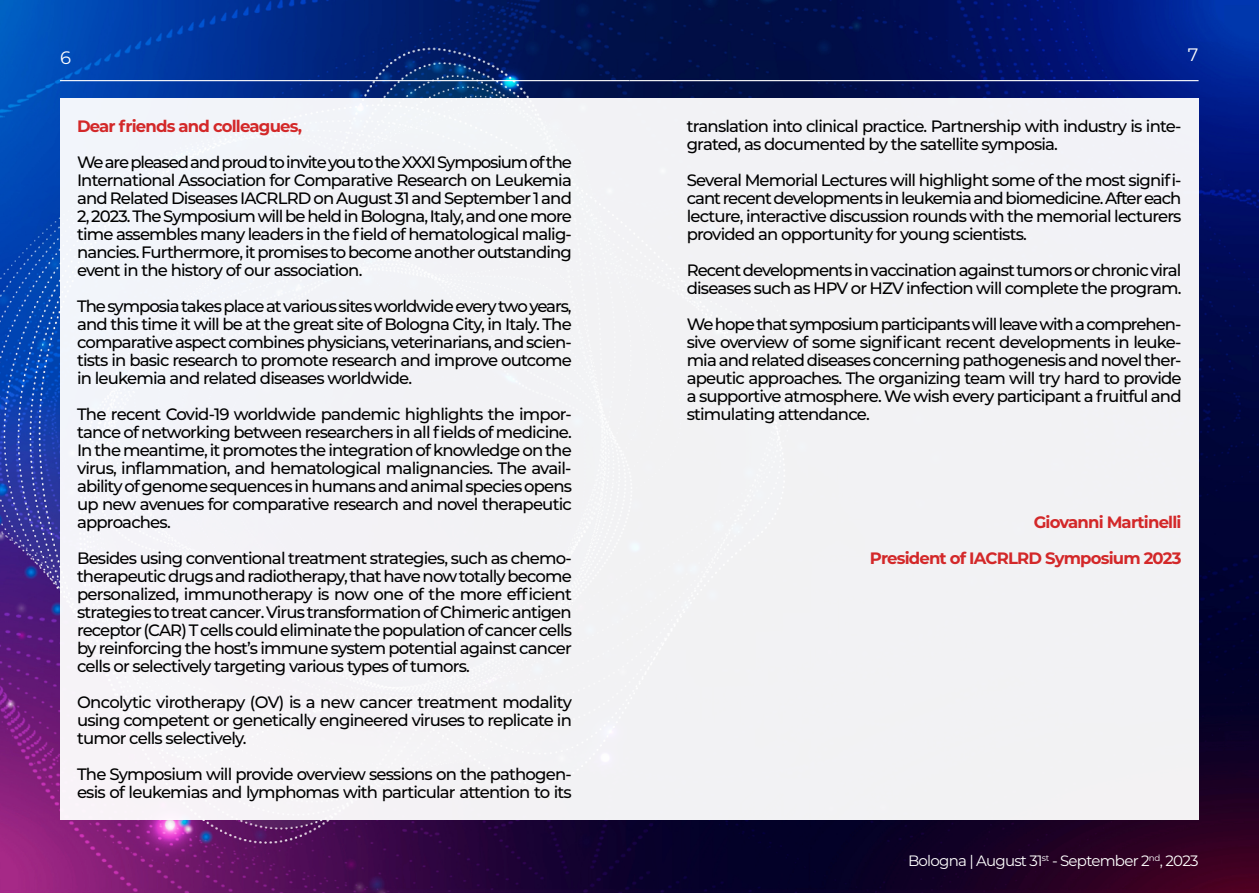
<style>
.page{position:relative;width:1259px;height:893px;background:#fff}
.page>*{position:absolute;margin:0;border:0;box-sizing:border-box;transform-origin:0 0}
.t1{font:18px "Montserrat";color:#fff}
.t2{font:500 16.5px/18px "Montserrat";letter-spacing:-.05em;color:#000;text-align:justify}
.t3{font:700 16.5px/36px "Montserrat";letter-spacing:-.05em;color:#d32829;text-align:right}
.t4{font:15px "Montserrat";letter-spacing:-.05em;color:#fff}
</style>
<div class="page">
<img style="left:0;top:0;width:1258px;height:893px">
<hr style="left:629px;top:80px;width:569px;height:1px;background:#fff">
<hr style="left:60px;top:80px;width:569px;height:1px;background:#fff">
<div style="left:60px;top:98px;width:1139px;height:721px;background:#f2f2f5"></div>
<p class="t1" style="left:60px;top:45px;width:12px">6</p>
<p class="t1" style="left:1188px;top:43px;width:12px">7</p>
<p class="t3" style="left:77px;top:107px;width:226px">Dear friends and colleagues,</p>
<p class="t2" style="left:77px;top:152px;width:496px">We are pleased and proud to invite you to the XXXI Symposium of the International Association for Comparative Research on Leukemia and Related Diseases IACRLRD on August 31 and September 1 and 2, 2023. The Symposium will be held in Bologna, Italy, and one more time assembles many leaders in the field of hematological malig&shy;nancies. Furthermore, it promises to become another outstanding event in the history of our association.</p>
<p class="t2" style="left:77px;top:296px;width:496px">The symposia takes place at various sites worldwide every two years, and this time it will be at the great site of Bologna City, in Italy. The comparative aspect combines physicians, veterinarians, and scien&shy;tists in basic research to promote research and improve outcome in leukemia and related diseases worldwide.</p>
<p class="t2" style="left:77px;top:405px;width:496px">The recent Covid-19 worldwide pandemic highlights the impor&shy;tance of networking between researchers in all fields of medicine.<br>In the meantime, it promotes the integration of knowledge on the virus, inflammation, and hematological malignancies. The avail&shy;ability of genome sequences in humans and animal species opens up new avenues for comparative research and novel therapeutic approaches.</p>
<p class="t2" style="left:77px;top:549px;width:496px">Besides using conventional treatment strategies, such as chemo&shy;therapeutic drugs and radiotherapy, that have now totally become personalized, immunotherapy is now one of the more efficient strategies to treat cancer. Virus transformation of Chimeric antigen receptor (CAR) T cells could eliminate the population of cancer cells by reinforcing the host’s immune system potential against cancer cells or selectively targeting various types of tumors.</p>
<p class="t2" style="left:77px;top:693px;width:496px">Oncolytic virotherapy (OV) is a new cancer treatment modality using competent or genetically engineered viruses to replicate in tumor cells selectively.</p>
<p class="t2" style="left:77px;top:765px;width:496px">The Symposium will provide overview sessions on the pathogen&shy;esis of leukemias and lymphomas with particular attention to its</p>
<p class="t2" style="left:687px;top:117px;width:496px">translation into clinical practice. Partnership with industry is inte&shy;grated, as documented by the satellite symposia.</p>
<p class="t2" style="left:687px;top:171px;width:496px">Several Memorial Lectures will highlight some of the most signifi&shy;cant recent developments in leukemia and biomedicine. After each lecture, interactive discussion rounds with the memorial lecturers provided an opportunity for young scientists.</p>
<p class="t2" style="left:687px;top:261px;width:496px">Recent developments in vaccination against tumors or chronic viral diseases such as HPV or HZV infection will complete the program.</p>
<p class="t2" style="left:687px;top:315px;width:496px">We hope that symposium participants will leave with a comprehen&shy;sive overview of some significant recent developments in leuke&shy;mia and related diseases concerning pathogenesis and novel ther&shy;apeutic approaches. The organizing team will try hard to provide a supportive atmosphere. We wish every participant a fruitful and stimulating attendance.</p>
<p class="t3" style="left:870px;top:503px;width:313px">Giovanni Martinelli<br>President of IACRLRD Symposium 2023</p>
<p class="t4" style="left:908px;top:851px;width:292px">Bologna | August 31<sup>st</sup> - September 2<sup>nd</sup>, 2023</p>
</div>
